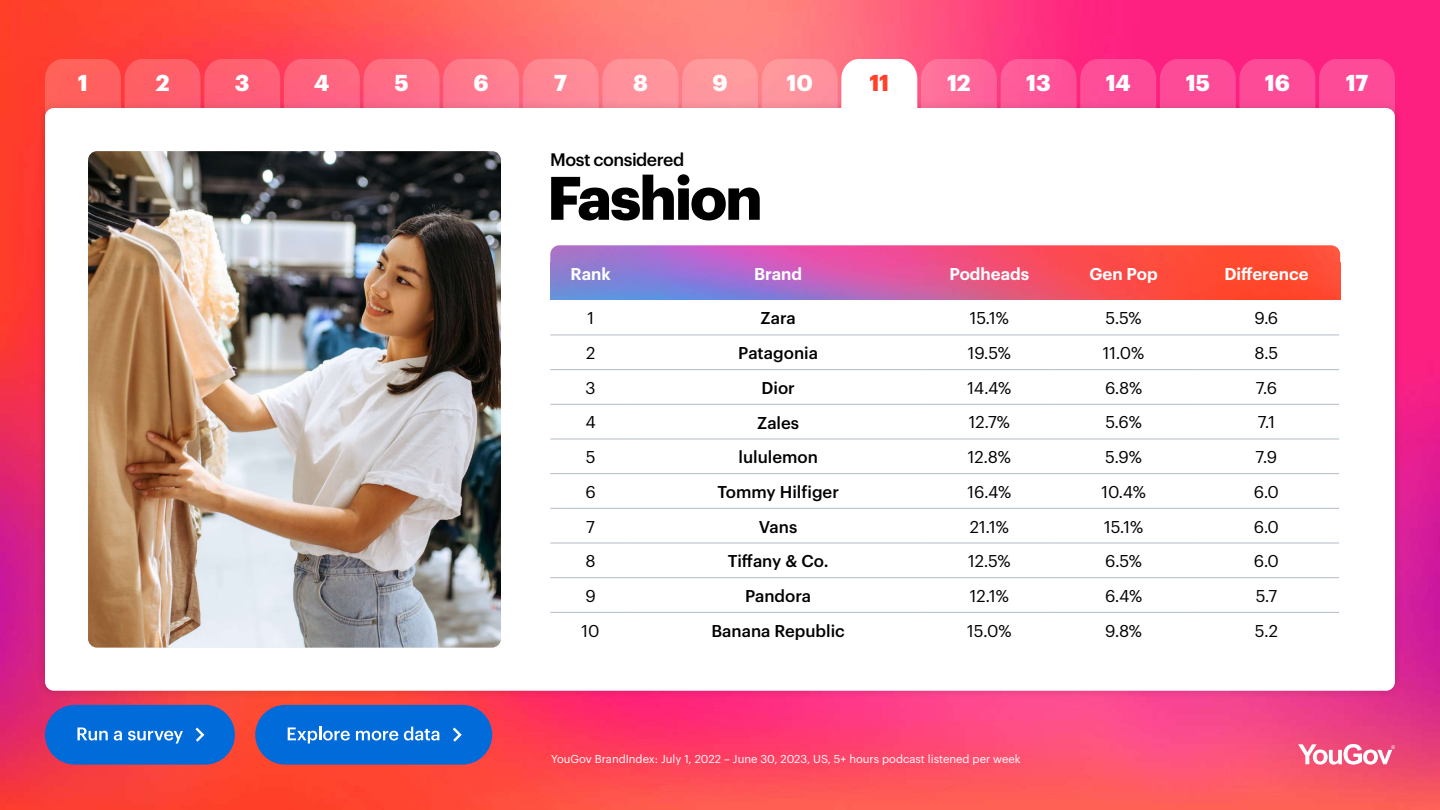
<style>
.page{position:relative;width:1440px;height:810px;background:#fff}
.page>*{position:absolute;margin:0;border:0;box-sizing:border-box;transform-origin:0 0}
.t1{font:700 60px "Graphik";letter-spacing:-.035em;color:#000}
.t2{font:700 22.5px "Graphik";letter-spacing:-.01em;color:#fff}
.t3{font:700 22.5px "Graphik";color:#ff412c}
.t4{font:500 17.7px "Graphik";letter-spacing:-.025em;color:#000}
.t5{font:16.73px "Graphik";color:#000}
.t6{font:500 16.73px "Graphik";color:#000}
.t7{font:600 16.73px "Graphik";color:#fff}
.t8{font:11.25px "Graphik";color:#fff}
</style>
<div class="page">
<img style="left:0;top:0;width:1440px;height:810px">
<svg style="left:1298px;top:744px;width:97px;height:21px"></svg>
<div style="left:37px;top:100px;width:1366px;height:599px;background:#000;opacity:.15"></div>
<div style="left:45px;top:108px;width:1350px;height:583px;background:#fff;border-radius:9px"></div>
<div style="left:45px;top:705px;width:190px;height:60px;background:#006bd9;border-radius:30px"></div>
<svg style="left:77px;top:727px;width:31px;height:13px"></svg>
<svg style="left:114px;top:731px;width:8px;height:9px"></svg>
<svg style="left:128px;top:731px;width:55px;height:13px"></svg>
<svg style="left:195px;top:728px;width:9px;height:14px"></svg>
<div style="left:255px;top:705px;width:237px;height:60px;background:#006bd9;border-radius:30px"></div>
<svg style="left:288px;top:727px;width:62px;height:17px"></svg>
<svg style="left:356px;top:731px;width:42px;height:9px"></svg>
<svg style="left:404px;top:727px;width:35px;height:13px"></svg>
<svg style="left:453px;top:728px;width:9px;height:14px"></svg>
<img style="left:550px;top:278px;width:790px;height:22px">
<img style="left:550px;top:245px;width:790px;height:33px">
<hr style="left:550px;top:335px;width:81px;height:1px;background:#b3bbc9">
<hr style="left:631px;top:335px;width:294px;height:1px;background:#b3bbc9">
<hr style="left:925px;top:335px;width:129px;height:1px;background:#b3bbc9">
<hr style="left:1054px;top:335px;width:140px;height:1px;background:#b3bbc9">
<hr style="left:1194px;top:335px;width:145px;height:1px;background:#b3bbc9">
<hr style="left:550px;top:369px;width:81px;height:1px;background:#b3bbc9">
<hr style="left:631px;top:369px;width:294px;height:1px;background:#b3bbc9">
<hr style="left:925px;top:369px;width:129px;height:1px;background:#b3bbc9">
<hr style="left:1054px;top:369px;width:140px;height:1px;background:#b3bbc9">
<hr style="left:1194px;top:369px;width:145px;height:1px;background:#b3bbc9">
<hr style="left:550px;top:404px;width:81px;height:1px;background:#b3bbc9">
<hr style="left:631px;top:404px;width:294px;height:1px;background:#b3bbc9">
<hr style="left:925px;top:404px;width:129px;height:1px;background:#b3bbc9">
<hr style="left:1054px;top:404px;width:140px;height:1px;background:#b3bbc9">
<hr style="left:1194px;top:404px;width:145px;height:1px;background:#b3bbc9">
<hr style="left:550px;top:439px;width:81px;height:1px;background:#b3bbc9">
<hr style="left:631px;top:439px;width:294px;height:1px;background:#b3bbc9">
<hr style="left:925px;top:439px;width:129px;height:1px;background:#b3bbc9">
<hr style="left:1054px;top:439px;width:140px;height:1px;background:#b3bbc9">
<hr style="left:1194px;top:439px;width:145px;height:1px;background:#b3bbc9">
<hr style="left:550px;top:473px;width:81px;height:1px;background:#b3bbc9">
<hr style="left:631px;top:473px;width:294px;height:1px;background:#b3bbc9">
<hr style="left:925px;top:473px;width:129px;height:1px;background:#b3bbc9">
<hr style="left:1054px;top:473px;width:140px;height:1px;background:#b3bbc9">
<hr style="left:1194px;top:473px;width:145px;height:1px;background:#b3bbc9">
<hr style="left:550px;top:508px;width:81px;height:1px;background:#b3bbc9">
<hr style="left:631px;top:508px;width:294px;height:1px;background:#b3bbc9">
<hr style="left:925px;top:508px;width:129px;height:1px;background:#b3bbc9">
<hr style="left:1054px;top:508px;width:140px;height:1px;background:#b3bbc9">
<hr style="left:1194px;top:508px;width:145px;height:1px;background:#b3bbc9">
<hr style="left:550px;top:543px;width:81px;height:1px;background:#b3bbc9">
<hr style="left:631px;top:543px;width:294px;height:1px;background:#b3bbc9">
<hr style="left:925px;top:543px;width:129px;height:1px;background:#b3bbc9">
<hr style="left:1054px;top:543px;width:140px;height:1px;background:#b3bbc9">
<hr style="left:1194px;top:543px;width:145px;height:1px;background:#b3bbc9">
<hr style="left:550px;top:577px;width:81px;height:1px;background:#b3bbc9">
<hr style="left:631px;top:577px;width:294px;height:1px;background:#b3bbc9">
<hr style="left:925px;top:577px;width:129px;height:1px;background:#b3bbc9">
<hr style="left:1054px;top:577px;width:140px;height:1px;background:#b3bbc9">
<hr style="left:1194px;top:577px;width:145px;height:1px;background:#b3bbc9">
<hr style="left:550px;top:612px;width:81px;height:1px;background:#b3bbc9">
<hr style="left:631px;top:612px;width:294px;height:1px;background:#b3bbc9">
<hr style="left:925px;top:612px;width:129px;height:1px;background:#b3bbc9">
<hr style="left:1054px;top:612px;width:140px;height:1px;background:#b3bbc9">
<hr style="left:1194px;top:612px;width:145px;height:1px;background:#b3bbc9">
<img style="left:88px;top:151px;width:413px;height:497px">
<svg style="left:45px;top:59px;width:1350px;height:57px"></svg>
<h2 class="t2" style="left:78px;top:66px;width:12px">1</h2>
<h2 class="t2" style="left:156px;top:66px;width:15px">2</h2>
<h2 class="t2" style="left:235px;top:66px;width:16px">3</h2>
<h2 class="t2" style="left:314px;top:66px;width:17px">4</h2>
<h2 class="t2" style="left:394px;top:66px;width:16px">5</h2>
<h2 class="t2" style="left:474px;top:66px;width:17px">6</h2>
<h2 class="t2" style="left:554px;top:66px;width:14px">7</h2>
<h2 class="t2" style="left:633px;top:66px;width:16px">8</h2>
<h2 class="t2" style="left:712px;top:66px;width:17px">9</h2>
<h2 class="t2" style="left:786px;top:66px;width:28px">10</h2>
<h2 class="t3" style="left:869px;top:66px;width:21px">11</h2>
<h2 class="t2" style="left:947px;top:66px;width:25px">12</h2>
<h2 class="t2" style="left:1026px;top:66px;width:26px">13</h2>
<h2 class="t2" style="left:1106px;top:66px;width:26px">14</h2>
<h2 class="t2" style="left:1186px;top:66px;width:26px">15</h2>
<h2 class="t2" style="left:1265px;top:66px;width:27px">16</h2>
<h2 class="t2" style="left:1346px;top:66px;width:24px">17</h2>
<p class="t4" style="left:550px;top:146px;width:135px">Most considered</p>
<h1 class="t1" style="left:547px;top:152px;width:217px">Fashion</h1>
<p class="t7" style="left:571px;top:261px;width:42px">Rank</p>
<p class="t7" style="left:754px;top:261px;width:50px">Brand</p>
<p class="t7" style="left:949px;top:261px;width:81px">Podheads</p>
<p class="t7" style="left:1090px;top:261px;width:70px">Gen Pop</p>
<p class="t7" style="left:1224px;top:261px;width:86px">Difference</p>
<p class="t5" style="left:587px;top:306px;width:8px">1</p>
<p class="t6" style="left:761px;top:306px;width:37px">Zara</p>
<p class="t5" style="left:970px;top:306px;width:41px">15.1%</p>
<p class="t5" style="left:1106px;top:306px;width:38px">5.5%</p>
<p class="t5" style="left:1255px;top:306px;width:25px">9.6</p>
<p class="t5" style="left:586px;top:340px;width:11px">2</p>
<p class="t6" style="left:738px;top:340px;width:81px">Patagonia</p>
<p class="t5" style="left:968px;top:340px;width:44px">19.5%</p>
<p class="t5" style="left:1103px;top:340px;width:43px">11.0%</p>
<p class="t5" style="left:1254px;top:340px;width:26px">8.5</p>
<p class="t5" style="left:586px;top:375px;width:12px">3</p>
<p class="t6" style="left:762px;top:375px;width:35px">Dior</p>
<p class="t5" style="left:968px;top:375px;width:45px">14.4%</p>
<p class="t5" style="left:1105px;top:375px;width:39px">6.8%</p>
<p class="t5" style="left:1256px;top:375px;width:23px">7.6</p>
<p class="t5" style="left:586px;top:410px;width:12px">4</p>
<p class="t6" style="left:757px;top:410px;width:44px">Zales</p>
<p class="t5" style="left:969px;top:410px;width:43px">12.7%</p>
<p class="t5" style="left:1105px;top:410px;width:38px">5.6%</p>
<p class="t5" style="left:1258px;top:410px;width:19px">7.1</p>
<p class="t5" style="left:586px;top:445px;width:11px">5</p>
<p class="t6" style="left:739px;top:444px;width:81px">lululemon</p>
<p class="t5" style="left:968px;top:445px;width:45px">12.8%</p>
<p class="t5" style="left:1105px;top:445px;width:38px">5.9%</p>
<p class="t5" style="left:1256px;top:445px;width:23px">7.9</p>
<p class="t5" style="left:585px;top:479px;width:12px">6</p>
<p class="t6" style="left:717px;top:479px;width:123px">Tommy Hilfiger</p>
<p class="t5" style="left:967px;top:479px;width:45px">16.4%</p>
<p class="t5" style="left:1101px;top:479px;width:46px">10.4%</p>
<p class="t5" style="left:1254px;top:479px;width:27px">6.0</p>
<p class="t5" style="left:586px;top:514px;width:10px">7</p>
<p class="t6" style="left:759px;top:514px;width:40px">Vans</p>
<p class="t5" style="left:970px;top:514px;width:41px">21.1%</p>
<p class="t5" style="left:1104px;top:514px;width:41px">15.1%</p>
<p class="t5" style="left:1254px;top:514px;width:27px">6.0</p>
<p class="t5" style="left:586px;top:549px;width:12px">8</p>
<p class="t6" style="left:728px;top:548px;width:102px">Tiffany &amp; Co.</p>
<p class="t5" style="left:968px;top:549px;width:44px">12.5%</p>
<p class="t5" style="left:1105px;top:549px;width:38px">6.5%</p>
<p class="t5" style="left:1254px;top:549px;width:27px">6.0</p>
<p class="t5" style="left:585px;top:583px;width:12px">9</p>
<p class="t6" style="left:745px;top:583px;width:68px">Pandora</p>
<p class="t5" style="left:970px;top:583px;width:41px">12.1%</p>
<p class="t5" style="left:1105px;top:583px;width:39px">6.4%</p>
<p class="t5" style="left:1256px;top:583px;width:23px">5.7</p>
<p class="t5" style="left:582px;top:618px;width:20px">10</p>
<p class="t6" style="left:711px;top:618px;width:135px">Banana Republic</p>
<p class="t5" style="left:967px;top:618px;width:46px">15.0%</p>
<p class="t5" style="left:1105px;top:618px;width:38px">9.8%</p>
<p class="t5" style="left:1255px;top:618px;width:25px">5.2</p>
<p class="t8" style="left:551px;top:751px;width:471px">YouGov BrandIndex: July 1, 2022 – June 30, 2023, US, 5+ hours podcast listened per week</p>
</div>
